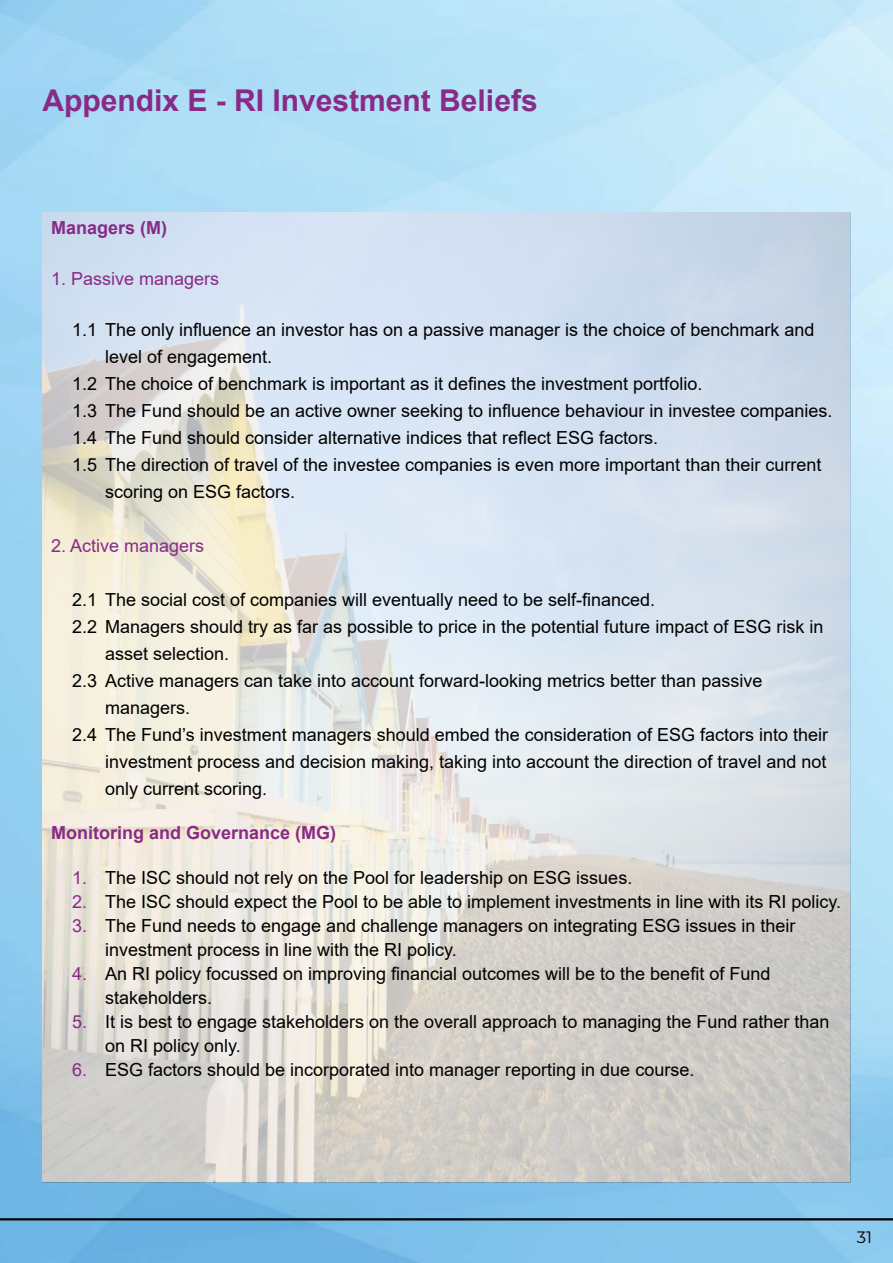
<style>
.page{position:relative;width:893px;height:1263px;background:#fff}
.page>*{position:absolute;margin:0;border:0;box-sizing:border-box;transform-origin:0 0}
.Appendices_Page_Title{font:700 30px "Arial";color:#882b87}
.Main_Body{font:18px/24px "Arial";color:#000}
.heading_two2{font:18px/27px "Arial";color:#000}
.Numbers_Two{font:18px/27px "Arial";color:#000}
.Main_Body-2{font:700 18px "Arial";color:#882b87}
.Numbers_One{font:18px "Arial";color:#882b87}
.t1{font:16.5px "Montserrat";color:#000}
.s1{color:#882b87}
</style>
<div class="page">
<img style="left:0;top:0;width:893px;height:1263px">
<hr style="left:0;top:1218px;width:893px;height:2px;background:#000">
<img style="left:43px;top:213px;width:807px;height:969px">
<h2 class="Appendices_Page_Title" style="left:43px;top:79px;width:497px">Appendix E - RI Investment Beliefs</h2>
<p class="Main_Body-2" style="left:51px;top:215px;width:118px">Managers (M)</p>
<p class="Numbers_One" style="left:51px;top:266px;width:170px">1. Passive managers</p>
<p class="Numbers_Two" style="left:105px;top:316px;width:711px;text-indent:-33px">1.1 The only influence an investor has on a passive manager is the choice of benchmark and level of engagement.</p>
<p class="Numbers_Two" style="left:72px;top:370px;width:631px">1.2 The choice of benchmark is important as it defines the investment portfolio.</p>
<p class="Numbers_Two" style="left:72px;top:397px;width:762px">1.3 The Fund should be an active owner seeking to influence behaviour in investee companies.</p>
<p class="Numbers_Two" style="left:72px;top:424px;width:587px">1.4 The Fund should consider alternative indices that reflect ESG factors.</p>
<p class="Numbers_Two" style="left:105px;top:451px;width:718px;text-indent:-33px">1.5 The direction of travel of the investee companies is even more important than their current scoring on ESG factors.</p>
<p class="Numbers_One" style="left:51px;top:533px;width:155px">2. Active managers</p>
<h3 class="heading_two2" style="left:72px;top:586px;width:584px">2.1 The social cost of companies will eventually need to be self-financed.</h3>
<h3 class="heading_two2" style="left:105px;top:613px;width:720px;text-indent:-33px">2.2 Managers should try as far as possible to price in the potential future impact of ESG risk in asset selection.</h3>
<h3 class="heading_two2" style="left:105px;top:667px;width:659px;text-indent:-33px">2.3 Active managers can take into account forward-looking metrics better than passive managers.</h3>
<h3 class="heading_two2" style="left:105px;top:721px;width:725px;text-align:justify;text-indent:-33px">2.4 The Fund’s investment managers should embed the consideration of ESG factors into their investment process and decision making, taking into account the direction of travel and not only current scoring.</h3>
<p class="Main_Body-2" style="left:51px;top:819px;width:287px">Monitoring and Governance (MG)</p>
<p class="Main_Body" style="left:72px;top:866px;width:561px"><span class="s1">1.</span> The ISC should not rely on the Pool for leadership on ESG issues.</p>
<p class="Main_Body" style="left:72px;top:890px;width:770px"><span class="s1">2.</span> The ISC should expect the Pool to be able to implement investments in line with its RI policy.</p>
<p class="Main_Body" style="left:105px;top:914px;width:692px;text-indent:-33px"><span class="s1">3.</span> The Fund needs to engage and challenge managers on integrating ESG issues in their investment process in line with the RI policy.</p>
<p class="Main_Body" style="left:105px;top:962px;width:667px;text-indent:-33px"><span class="s1">4.</span> An RI policy focussed on improving financial outcomes will be to the benefit of Fund stakeholders.</p>
<p class="Main_Body" style="left:105px;top:1010px;width:726px;text-indent:-33px"><span class="s1">5.</span> It is best to engage stakeholders on the overall approach to managing the Fund rather than on RI policy only.</p>
<p class="Main_Body" style="left:72px;top:1058px;width:624px"><span class="s1">6.</span> ESG factors should be incorporated into manager reporting in due course.</p>
<p class="t1" style="left:857px;top:1225px;width:17px">31</p>
</div>
